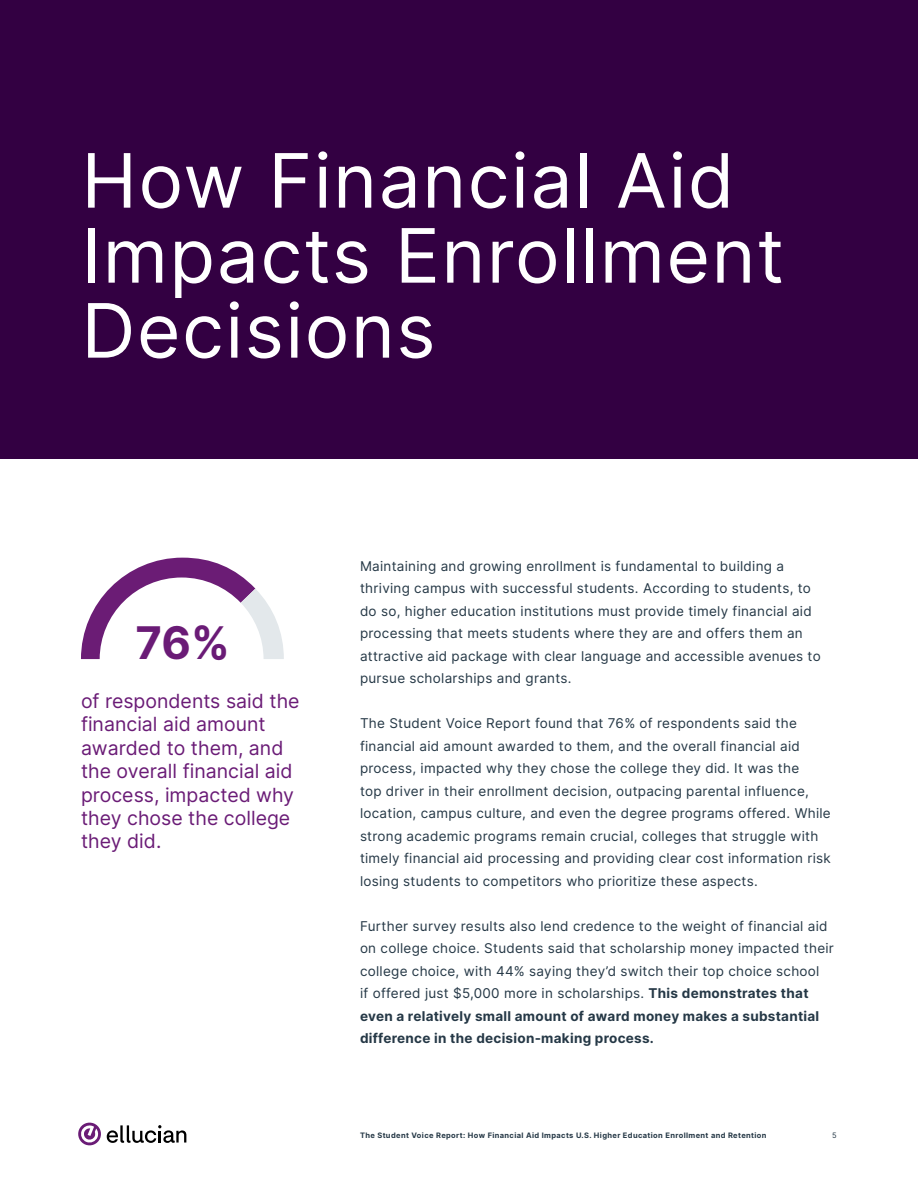
<style>
.page{position:relative;width:918px;height:1188px;background:#fff}
.page>*{position:absolute;margin:0;border:0;box-sizing:border-box;transform-origin:0 0}
.t1{font:75px/75px "Inter";letter-spacing:.02em;color:#fff}
.t2{font:700 45px "Inter";color:#6a1b76}
.t3{font:19.5px/23.4px "Inter";color:#6a1b76}
.t4{font:13.5px/22.5px "Inter";letter-spacing:.02em;color:#253846}
.t5{font:700 7.5px "Inter";letter-spacing:.05em;color:#253846}
.t6{font:7.5px "Inter";color:#253846}
.s1{font-weight:700}
</style>
<div class="page">
<div style="left:0;top:0;width:918px;height:459px;background:#330042"></div>
<svg style="left:81px;top:558px;width:203px;height:101px"></svg>
<svg style="left:78px;top:1122px;width:108px;height:24px"></svg>
<p class="t1" style="left:81px;top:141px;width:704px">How Financial Aid<br>Impacts Enrollment<br>Decisions</p>
<p class="t2" style="left:135px;top:610px;width:96px">76%</p>
<p class="t3" style="left:81px;top:689px;width:220px">of respondents said the financial aid amount awarded to them, and the overall financial aid process, impacted why they chose the college they did.</p>
<p class="t4" style="left:360px;top:554px;width:462px">Maintaining and growing enrollment is fundamental to building a thriving campus with successful students. According to students, to do so, higher education institutions must provide timely financial aid processing that meets students where they are and offers them an attractive aid package with clear language and accessible avenues to pursue scholarships and grants.</p>
<p class="t4" style="left:360px;top:712px;width:472px">The Student Voice Report found that 76% of respondents said the financial aid amount awarded to them, and the overall financial aid process, impacted why they chose the college they did. It was the<br>top driver in their enrollment decision, outpacing parental influence, location, campus culture, and even the degree programs offered. While strong academic programs remain crucial, colleges that struggle with timely financial aid processing and providing clear cost information risk losing students to competitors who prioritize these aspects.</p>
<p class="t4" style="left:360px;top:914px;width:475px">Further survey results also lend credence to the weight of financial aid on college choice. Students said that scholarship money impacted their college choice, with 44% saying they’d switch their top choice school<br>if offered just $5,000 more in scholarships. <span class="s1">This demonstrates that even a relatively small amount of award money makes a substantial difference in the decision-making process.</span></p>
<p class="t5" style="left:360px;top:1129px;width:408px">The Student Voice Report: How Financial Aid Impacts U.S. Higher Education Enrollment and Retention</p>
<p class="t6" style="left:832px;top:1129px;width:6px">5</p>
</div>
